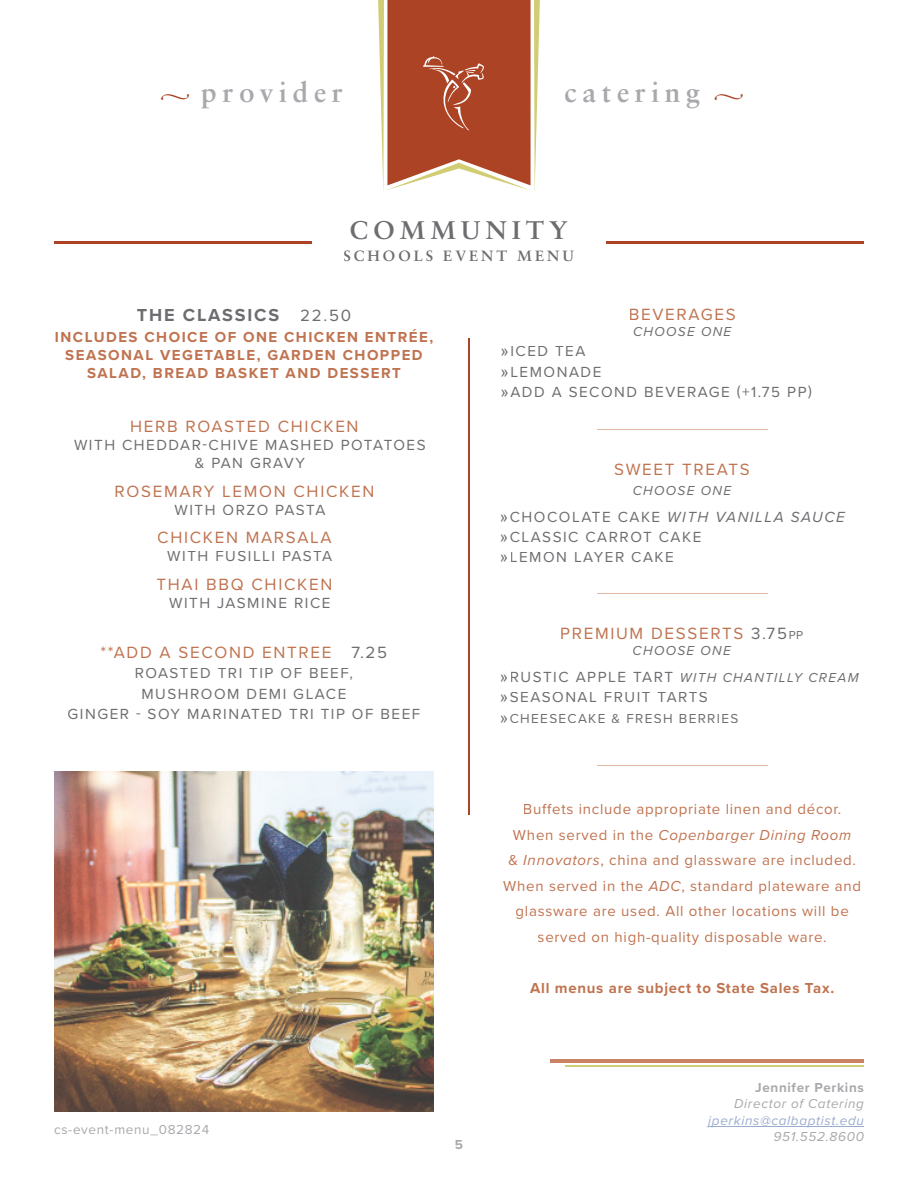
<style>
.page{position:relative;width:918px;height:1188px;background:#fff}
.page>*{position:absolute;margin:0;border:0;box-sizing:border-box;transform-origin:0 0}
.t1{font:700 28.2px "Sabon LT Std";letter-spacing:.2em;color:#a8a9ad}
.t2{font:700 25.5px "Sabon LT Std";letter-spacing:.2em;color:#6c6d70}
.t3{font:700 18px "Proxima Nova";letter-spacing:.1em;color:#6c6d70}
.t4{font:16.95px "Proxima Nova";letter-spacing:.1em;color:#c07350}
.t5{font:15.15px/20.2px "Proxima Nova";letter-spacing:.1em;color:#6c6d70;text-align:center}
.t6{font:15px/25.5px "Proxima Nova";letter-spacing:.05em;color:#c07350;text-align:center}
.t7{font:700 15px/18px "Proxima Nova";letter-spacing:.1em;color:#c07350;text-align:center}
.t8{font:700 15px "Proxima Nova";letter-spacing:.05em;color:#c07350}
.t9{font:700 14.85px "Sabon LT Std";letter-spacing:.2em;color:#6c6d70}
.t10{font:italic 13.5px/27px "Proxima Nova";letter-spacing:.1em;color:#6c6d70;text-align:center}
.t11{font:italic 13.5px "Proxima Nova";letter-spacing:.05em;color:#a8a9ad}
.t12{font:13.5px "Proxima Nova";letter-spacing:.1em;color:#6c6d70}
.t13{font:italic 13.5px "Proxima Nova";letter-spacing:.05em;color:#9aabd0}
.t14{font:13.5px "Proxima Nova";letter-spacing:.05em;color:#a8a9ad}
.t15{font:700 13.5px "Proxima Nova";letter-spacing:.05em;color:#a8a9ad}
.s1{font-family:"Minion Pro";font-weight:400;font-size:18px;color:#ab4324}
.s2{font-weight:400;font-size:16.95px}
.s3{color:#6c6d70}
.s4{font-family:"Arial"}
.s5{font-style:italic}
.s6{font-size:12px;color:#6c6d70}
.s7{font-family:"Arial";font-style:normal;font-size:15.15px}
.s8{font-style:normal;font-size:15.15px}
.s9{font-family:"Arial";font-size:15.15px}
</style>
<div class="page">
<hr style="left:551px;top:1059px;width:313px;height:4px;background:#c78363">
<hr style="left:565px;top:1066px;width:299px;height:1px;background:#d0cd74">
<hr style="left:708px;top:1126px;width:156px;height:1px;background:#9aabd0">
<svg style="left:378px;top:0;width:162px;height:192px;background:#bb6a4d"></svg>
<hr style="left:606px;top:242px;width:258px;height:2px;background:#ab4324">
<hr style="left:54px;top:242px;width:258px;height:2px;background:#ab4324">
<hr style="left:468px;top:338px;width:1px;height:476px;background:#ab4324">
<hr style="left:597px;top:429px;width:171px;height:1px;background:#e1b9a3">
<hr style="left:597px;top:594px;width:171px;height:1px;background:#e1b9a3">
<hr style="left:597px;top:766px;width:171px;height:1px;background:#e1b9a3">
<img style="left:54px;top:771px;width:380px;height:340px">
<h1 class="t1" style="left:160px;top:75px;width:184px"><span class="s1">•</span> provider</h1>
<h1 class="t1" style="left:564px;top:75px;width:181px">catering <span class="s1">•</span></h1>
<h2 class="t2" style="left:350px;top:215px;width:219px">COMMUNITY</h2>
<p class="t9" style="left:344px;top:247px;width:232px">SCHOOLS EVENT MENU</p>
<p class="t3" style="left:137px;top:301px;width:216px">THE CLASSICS <span class="s2">22.50</span></p>
<p class="t7" style="left:55px;top:328px;width:380px">INCLUDES CHOICE OF ONE CHICKEN ENTRÉE,<br>SEASONAL VEGETABLE, GARDEN CHOPPED<br>SALAD, BREAD BASKET AND DESSERT</p>
<p class="t4" style="left:130px;top:414px;width:230px">HERB ROASTED CHICKEN</p>
<p class="t5" style="left:74px;top:435px;width:353px;line-height:18px">WITH CHEDDAR-CHIVE MASHED POTATOES &amp; PAN GRAVY</p>
<p class="t4" style="left:115px;top:478px;width:261px">ROSEMARY LEMON CHICKEN</p>
<p class="t5" style="left:175px;top:499px;width:152px">WITH ORZO PASTA</p>
<p class="t4" style="left:157px;top:525px;width:176px">CHICKEN MARSALA</p>
<p class="t5" style="left:167px;top:545px;width:167px">WITH FUSILLI PASTA</p>
<p class="t4" style="left:157px;top:572px;width:177px">THAI BBQ CHICKEN</p>
<p class="t5" style="left:169px;top:592px;width:163px">WITH JASMINE RICE</p>
<p class="t4" style="left:101px;top:640px;width:288px">**ADD A SECOND ENTREE <span class="s3">7.25</span></p>
<p class="t5" style="left:68px;top:663px;width:354px">ROASTED TRI TIP OF BEEF,<br>MUSHROOM DEMI GLACE<br>GINGER - SOY MARINATED TRI TIP OF BEEF</p>
<p class="t14" style="left:54px;top:1119px;width:157px">cs-event-menu_082824</p>
<p class="t15" style="left:455px;top:1135px;width:10px">5</p>
<p class="t4" style="left:629px;top:302px;width:108px">BEVERAGES</p>
<p class="t10" style="left:633px;top:318px;width:100px">CHOOSE ONE</p>
<p class="t5" style="left:500px;top:341px;width:313px;text-align:left"><span class="s4">»</span>ICED TEA<br><span class="s4">»</span>LEMONADE<br><span class="s4">»</span>ADD A SECOND BEVERAGE (+1.75 PP)</p>
<p class="t4" style="left:614px;top:456px;width:137px">SWEET TREATS</p>
<p class="t10" style="left:633px;top:476px;width:100px">CHOOSE ONE</p>
<p class="t5" style="left:500px;top:506px;width:346px;text-align:left"><span class="s4">»</span>CHOCOLATE CAKE <span class="s5">WITH VANILLA SAUCE </span><span class="s4">»</span>CLASSIC CARROT CAKE<br><span class="s4">»</span>LEMON LAYER CAKE</p>
<p class="t4" style="left:560px;top:621px;width:245px">PREMIUM DESSERTS <span class="s3">3.75</span><span class="s6">PP</span></p>
<p class="t10" style="left:500px;top:636px;width:360px">CHOOSE ONE<br><span class="s7">»</span><span class="s8">RUSTIC APPLE TART</span> WITH CHANTILLY CREAM</p>
<p class="t5" style="left:500px;top:687px;width:210px"><span class="s4">»</span>SEASONAL FRUIT TARTS</p>
<p class="t12" style="left:500px;top:708px;width:240px"><span class="s9">»</span>CHEESECAKE &amp; FRESH BERRIES</p>
<p class="t6" style="left:503px;top:796px;width:360px">Buffets include appropriate linen and décor.<br>When served in the <span class="s5">Copenbarger Dining Room<br></span>&amp; <span class="s5">Innovators</span>, china and glassware are included.<br>When served in the <span class="s5">ADC</span>, standard plateware and glassware are used. All other locations will be served on high-quality disposable ware.</p>
<p class="t8" style="left:530px;top:977px;width:306px">All menus are subject to State Sales Tax.</p>
<p class="t15" style="left:755px;top:1077px;width:110px">Jennifer Perkins</p>
<p class="t11" style="left:734px;top:1094px;width:131px">Director of Catering</p>
<p class="t13" style="left:708px;top:1110px;width:157px">jperkins@calbaptist.edu</p>
<p class="t11" style="left:774px;top:1127px;width:92px">951.552.8600</p>
</div>
